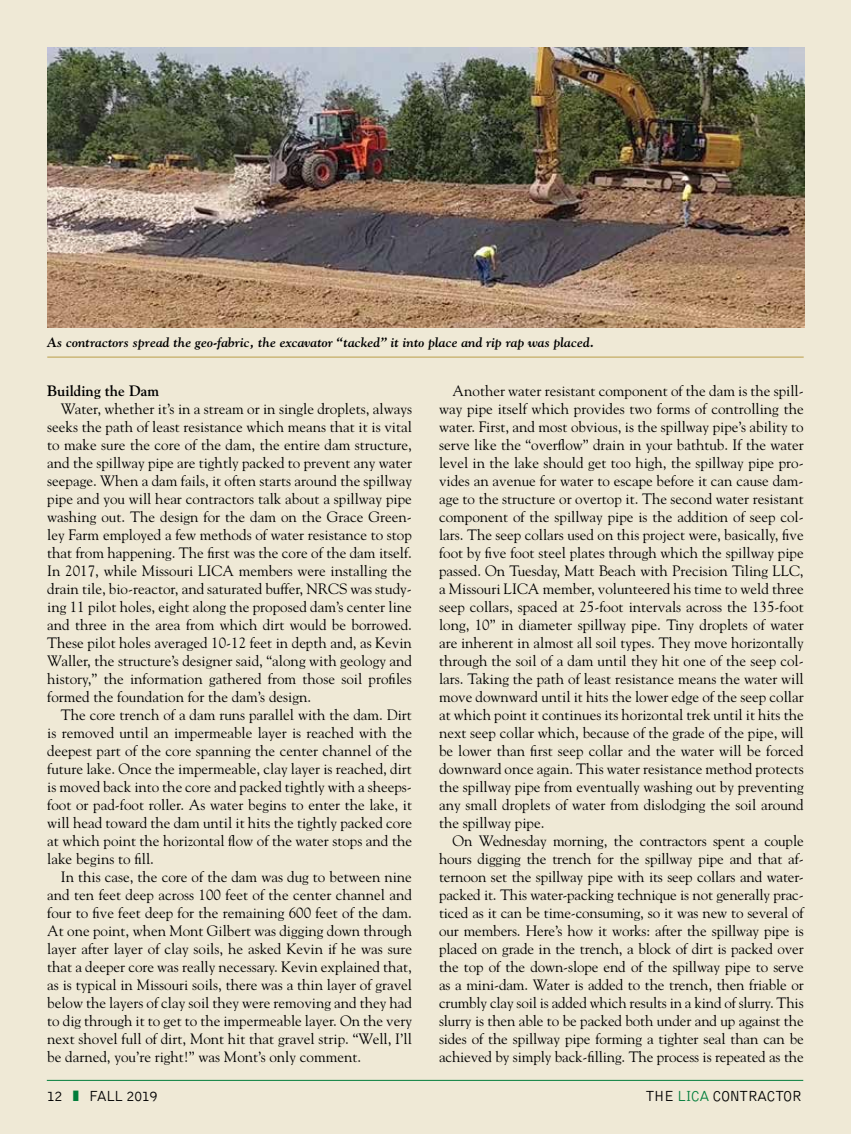
<style>
.page{position:relative;width:851px;height:1134px;background:#fff}
.page>*{position:absolute;margin:0;border:0;box-sizing:border-box;transform-origin:0 0}
.t1{font:15px/18px "Goudy";color:#000;text-align:justify}
.t2{font:300 15px "Bell Gothic";letter-spacing:-.04em;color:#000}
.t3{font:700 15px "Goudy";color:#000}
.t4{font:italic 700 13.5px "Goudy";color:#000}
.s1{color:#007d3a}
</style>
<div class="page">
<div style="left:0;top:0;width:850px;height:1134px;background:#efe9d6"></div>
<hr style="left:47px;top:1080px;width:756px;height:1px;background:#007d3a">
<img style="left:47px;top:47px;width:757px;height:281px">
<hr style="left:47px;top:356px;width:756px;height:2px;background:#cbb677">
<p class="t4" style="left:47px;top:334px;width:548px">As contractors spread the geo-fabric, the excavator “tacked” it into place and rip rap was placed.</p>
<p class="t3" style="left:47px;top:382px;width:113px">Building the Dam</p>
<p class="t1" style="left:47px;top:399px;width:366px;text-indent:14px">Water, whether it’s in a stream or in single droplets, always seeks the path of least resistance which means that it is vital to make sure the core of the dam, the entire dam structure, and the spillway pipe are tightly packed to prevent any water seepage. When a dam fails, it often starts around the spillway pipe and you will hear contractors talk about a spillway pipe washing out. The design for the dam on the Grace Green&shy;ley Farm employed a few methods of water resistance to stop that from happening. The first was the core of the dam itself.<br>In 2017, while Missouri LICA members were installing the drain tile, bio-reactor, and saturated buffer, NRCS was study&shy;ing 11 pilot holes, eight along the proposed dam’s center line and three in the area from which dirt would be borrowed.<br>These pilot holes averaged 10-12 feet in depth and, as Kevin Waller, the structure’s designer said, “along with geology and history,” the information gathered from those soil profiles formed the foundation for the dam’s design.</p>
<p class="t1" style="left:47px;top:705px;width:366px;text-indent:14px">The core trench of a dam runs parallel with the dam. Dirt is removed until an impermeable layer is reached with the deepest part of the core spanning the center channel of the future lake. Once the impermeable, clay layer is reached, dirt is moved back into the core and packed tightly with a sheeps&shy;foot or pad-foot roller. As water begins to enter the lake, it will head toward the dam until it hits the tightly packed core at which point the horizontal flow of the water stops and the lake begins to fill.</p>
<p class="t1" style="left:47px;top:867px;width:366px;text-indent:14px">In this case, the core of the dam was dug to between nine and ten feet deep across 100 feet of the center channel and four to five feet deep for the remaining 600 feet of the dam.<br>At one point, when Mont Gilbert was digging down through layer after layer of clay soils, he asked Kevin if he was sure that a deeper core was really necessary. Kevin explained that, as is typical in Missouri soils, there was a thin layer of gravel below the layers of clay soil they were removing and they had to dig through it to get to the impermeable layer. On the very next shovel full of dirt, Mont hit that gravel strip. “Well, I’ll be darned, you’re right!” was Mont’s only comment.</p>
<p class="t1" style="left:439px;top:381px;width:366px;text-indent:14px">Another water resistant component of the dam is the spill&shy;way pipe itself which provides two forms of controlling the water. First, and most obvious, is the spillway pipe’s ability to serve like the “overflow” drain in your bathtub. If the water level in the lake should get too high, the spillway pipe pro&shy;vides an avenue for water to escape before it can cause dam&shy;age to the structure or overtop it. The second water resistant component of the spillway pipe is the addition of seep col&shy;lars. The seep collars used on this project were, basically, five foot by five foot steel plates through which the spillway pipe passed. On Tuesday, Matt Beach with Precision Tiling LLC, a Missouri LICA member, volunteered his time to weld three seep collars, spaced at 25-foot intervals across the 135-foot long, 10” in diameter spillway pipe. Tiny droplets of water are inherent in almost all soil types. They move horizontally through the soil of a dam until they hit one of the seep col&shy;lars. Taking the path of least resistance means the water will move downward until it hits the lower edge of the seep collar at which point it continues its horizontal trek until it hits the next seep collar which, because of the grade of the pipe, will be lower than first seep collar and the water will be forced downward once again. This water resistance method protects the spillway pipe from eventually washing out by preventing any small droplets of water from dislodging the soil around the spillway pipe.</p>
<p class="t1" style="left:439px;top:831px;width:366px;text-indent:14px">On Wednesday morning, the contractors spent a couple hours digging the trench for the spillway pipe and that af&shy;ternoon set the spillway pipe with its seep collars and water&shy;packed it. This water-packing technique is not generally prac&shy;ticed as it can be time-consuming, so it was new to several of our members. Here’s how it works: after the spillway pipe is placed on grade in the trench, a block of dirt is packed over the top of the down-slope end of the spillway pipe to serve as a mini-dam. Water is added to the trench, then friable or crumbly clay soil is added which results in a kind of slurry. This slurry is then able to be packed both under and up against the sides of the spillway pipe forming a tighter seal than can be achieved by simply back-filling. The process is repeated as the</p>
<p class="t2" style="left:47px;top:1088px;width:18px">12</p>
<p class="t2" style="left:89px;top:1088px;width:70px">FALL 2019</p>
<p class="t2" style="left:645px;top:1088px;width:158px">THE <span class="s1">LICA</span> CONTRACTOR</p>
</div>
